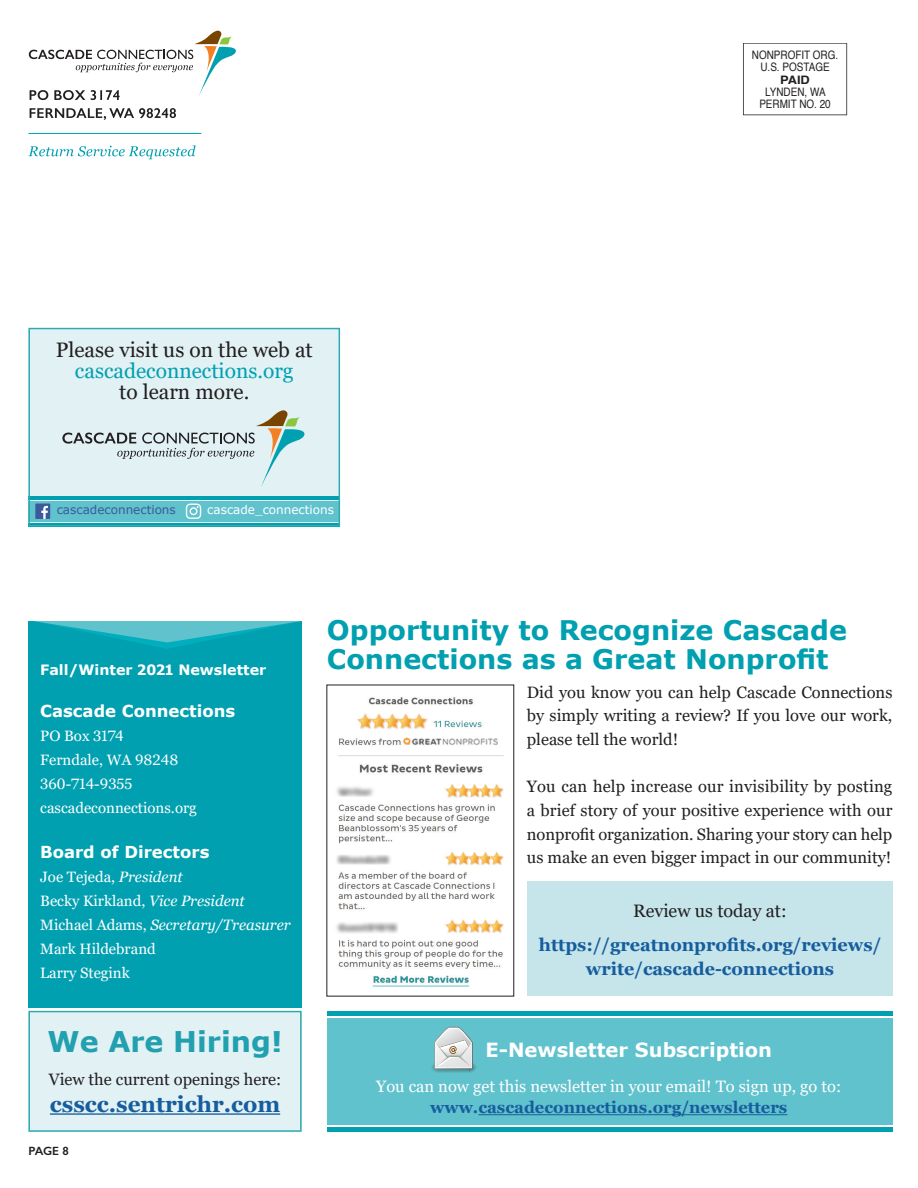
<style>
.page{position:relative;width:918px;height:1188px;background:#fff}
.page>*{position:absolute;margin:0;border:0;box-sizing:border-box;transform-origin:0 0}
.t1{font:700 28.5px "Verdana";color:#22a0af}
.t2{font:700 27px/28.5px "Verdana";color:#00a0b0}
.t3{font:700 22.5px "Georgia";color:#175d9e}
.t4{font:21px "Georgia";color:#231f20}
.t5{font:21px "Georgia";color:#00a0b0}
.t6{font:700 19.5px "Verdana";color:#fff}
.t7{font:700 18px/23.7px "Georgia";color:#175d9e;text-align:center}
.t8{font:18px "Georgia";color:#231f20}
.t9{font:16.5px/23.5px "Georgia";color:#231f20;text-align:justify}
.t10{font:16.5px "Georgia";color:#fff}
.t11{font:700 16.5px "Georgia";color:#175d9e}
.t12{font:700 16.5px "Verdana";color:#fff}
.t13{font:15px "Georgia";color:#fff}
.t14{font:italic 15px "Georgia";color:#fff}
.t15{font:700 14.25px "Verdana";color:#fff}
.t16{font:12px "Verdana";color:#fff}
.t17{font:12px "Verdana";color:#3c5a99}
.t18{font:600 12px "Gill Sans";color:#231f20}
.t19{font:11.7px/12.1px "Helvetica";color:#231f20;text-align:center;scale:.85 1}
.s1{font-weight:700}
.s2{font-style:italic}
.s3{font-style:normal}
</style>
<div class="page">
<svg style="left:28px;top:145px;width:168px;height:14px"></svg>
<svg style="left:30px;top:108px;width:146px;height:12px"></svg>
<svg style="left:29px;top:30px;width:207px;height:70px"></svg>
<hr style="left:29px;top:133px;width:172px;height:1px;background:#00a0b0">
<div style="left:28px;top:621px;width:274px;height:386px;background:#00a0b0"></div>
<svg style="left:34px;top:621px;width:267px;height:28px"></svg>
<div style="left:28px;top:1011px;width:274px;height:121px;background:#e1f1f4"></div>
<div style="left:28px;top:1011px;width:274px;height:121px;border:2px solid #2eaab2"></div>
<div style="left:28px;top:328px;width:312px;height:198px;background:#e1f1f4"></div>
<svg style="left:62px;top:410px;width:243px;height:77px"></svg>
<div style="left:28px;top:501px;width:312px;height:20px;background:#60c2cd"></div>
<hr style="left:28px;top:496px;width:312px;height:4px;background:#00a0b0">
<div style="left:35px;top:504px;width:15px;height:15px;background:#3c5a99"></div>
<svg style="left:41px;top:506px;width:7px;height:13px"></svg>
<svg style="left:186px;top:504px;width:15px;height:15px"></svg>
<div style="left:28px;top:328px;width:312px;height:198px;border:2px solid #2eaab2"></div>
<svg style="left:743px;top:43px;width:104px;height:72px"></svg>
<hr style="left:50px;top:1113px;width:230px;height:2px;background:#175d9e">
<div style="left:327px;top:1018px;width:565px;height:107px;background:#60c2cd"></div>
<div style="left:327px;top:1011px;width:565px;height:5px;background:#00a0b0"></div>
<div style="left:327px;top:1127px;width:565px;height:5px;background:#00a0b0"></div>
<hr style="left:478px;top:1114px;width:309px;height:1px;background:#175d9e">
<svg style="left:432px;top:1027px;width:44px;height:46px"></svg>
<svg style="left:326px;top:684px;width:189px;height:313px"></svg>
<div style="left:527px;top:882px;width:365px;height:114px;background:#c5e5ea"></div>
<p class="t4" style="left:56px;top:337px;width:259px">Please visit us on the web at</p>
<p class="t5" style="left:75px;top:358px;width:220px">cascadeconnections.org</p>
<p class="t4" style="left:119px;top:379px;width:132px">to learn more.</p>
<p class="t17" style="left:57px;top:502px;width:121px">cascadeconnections</p>
<p class="t16" style="left:207px;top:502px;width:128px">cascade_connections</p>
<p class="t19" style="left:752px;top:49px;width:103px">NONPROFIT ORG.<br>U.S. POSTAGE<br><span class="s1">PAID<br></span>LYNDEN, WA<br>PERMIT NO. 20</p>
<p class="t15" style="left:40px;top:660px;width:228px">Fall/Winter 2021 Newsletter</p>
<p class="t12" style="left:40px;top:699px;width:197px">Cascade Connections</p>
<p class="t13" style="left:40px;top:726px;width:85px">PO Box 3174</p>
<p class="t13" style="left:40px;top:750px;width:140px">Ferndale, WA 98248</p>
<p class="t13" style="left:40px;top:774px;width:94px">360-714-9355</p>
<p class="t13" style="left:40px;top:798px;width:158px">cascadeconnections.org</p>
<p class="t12" style="left:40px;top:840px;width:171px">Board of Directors</p>
<p class="t13" style="left:40px;top:868px;width:144px">Joe Tejeda, <span class="s2">President</span></p>
<p class="t13" style="left:40px;top:892px;width:206px">Becky Kirkland, <span class="s2">Vice President</span></p>
<p class="t14" style="left:40px;top:915px;width:252px"><span class="s3">Michael Adams,</span> Secretary/Treasurer</p>
<p class="t13" style="left:40px;top:940px;width:117px">Mark Hildebrand</p>
<p class="t13" style="left:40px;top:964px;width:91px">Larry Stegink</p>
<p class="t1" style="left:48px;top:1021px;width:236px">We Are Hiring!</p>
<p class="t9" style="left:49px;top:1068px;width:234px">View the current openings here:</p>
<p class="t3" style="left:50px;top:1090px;width:232px">csscc.sentrichr.com</p>
<p class="t18" style="left:28px;top:1143px;width:42px">PAGE 8</p>
<p class="t2" style="left:327px;top:616px;width:522px">Opportunity to Recognize Cascade<br>Connections as a Great Nonprofit</p>
<p class="t9" style="left:527px;top:681px;width:367px">Did you know you can help Cascade Connections by simply writing a review? If you love our work, please tell the world!</p>
<p class="t9" style="left:527px;top:775px;width:367px">You can help increase our invisibility by posting a brief story of your positive experience with our nonprofit organization. Sharing your story can help us make an even bigger impact in our community!</p>
<p class="t8" style="left:633px;top:899px;width:155px">Review us today at:</p>
<p class="t7" style="left:539px;top:933px;width:344px">https://greatnonprofits.org/reviews/ write/cascade-connections</p>
<p class="t6" style="left:485px;top:1036px;width:288px">E-Newsletter Subscription</p>
<p class="t10" style="left:376px;top:1077px;width:467px">You can now get this newsletter in your email! To sign up, go to:</p>
<p class="t11" style="left:430px;top:1097px;width:359px">www.cascadeconnections.org/newsletters</p>
</div>
